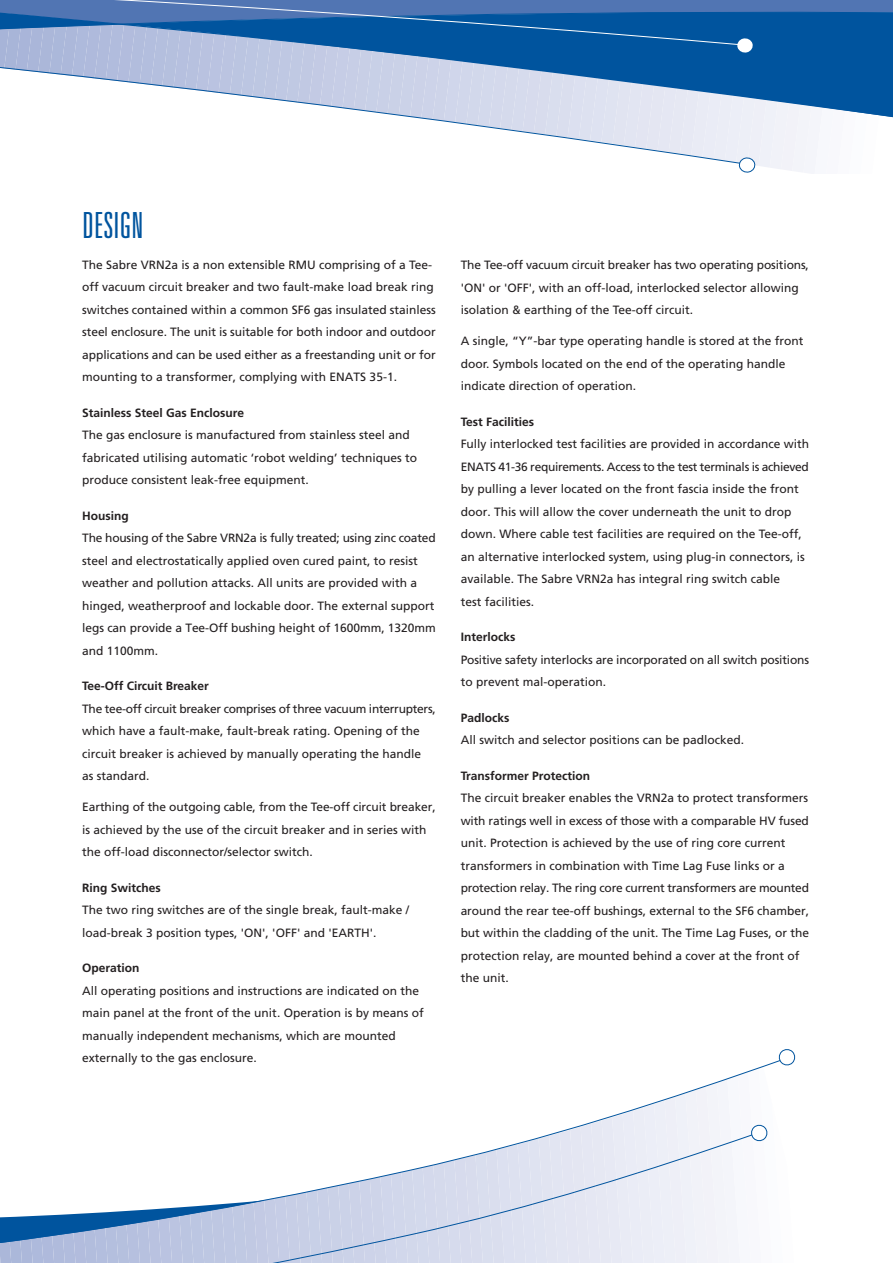
<style>
.page{position:relative;width:893px;height:1263px;background:#fff}
.page>*{position:absolute;margin:0;border:0;box-sizing:border-box;transform-origin:0 0}
.t1{font:300 ultra-condensed 36px "Univers";color:#00549e}
.t2{font:12px/22.5px "Frutiger";color:#231f20}
.t3{font:700 12px "Frutiger";color:#231f20}
</style>
<div class="page">
<svg style="left:0;top:1049px;width:796px;height:214px"></svg>
<svg style="left:0;top:0;width:893px;height:174px"></svg>
<h1 class="t1" style="left:82px;top:212px;width:63px">DESIGN</h1>
<p class="t2" style="left:82px;top:254px;width:355px">The Sabre VRN2a is a non extensible RMU comprising of a Tee&shy;off vacuum circuit breaker and two fault-make load break ring switches contained within a common SF6 gas insulated stainless steel enclosure. The unit is suitable for both indoor and outdoor applications and can be used either as a freestanding unit or for mounting to a transformer, complying with ENATS 35-1.</p>
<p class="t3" style="left:82px;top:408px;width:163px">Stainless Steel Gas Enclosure</p>
<p class="t2" style="left:82px;top:425px;width:336px">The gas enclosure is manufactured from stainless steel and fabricated utilising automatic ‘robot welding’ techniques to produce consistent leak-free equipment.</p>
<p class="t3" style="left:82px;top:511px;width:48px">Housing</p>
<p class="t2" style="left:82px;top:528px;width:355px">The housing of the Sabre VRN2a is fully treated; using zinc coated steel and electrostatically applied oven cured paint, to resist weather and pollution attacks. All units are provided with a hinged, weatherproof and lockable door. The external support legs can provide a Tee-Off bushing height of 1600mm, 1320mm and 1100mm.</p>
<p class="t3" style="left:82px;top:681px;width:128px">Tee-Off Circuit Breaker</p>
<p class="t2" style="left:82px;top:698px;width:355px">The tee-off circuit breaker comprises of three vacuum interrupters, which have a fault-make, fault-break rating. Opening of the circuit breaker is achieved by manually operating the handle<br>as standard.</p>
<p class="t2" style="left:82px;top:797px;width:355px">Earthing of the outgoing cable, from the Tee-off circuit breaker, is achieved by the use of the circuit breaker and in series with the off-load disconnector/selector switch.</p>
<p class="t3" style="left:82px;top:883px;width:80px">Ring Switches</p>
<p class="t2" style="left:82px;top:900px;width:328px">The two ring switches are of the single break, fault-make / load-break 3 position types, 'ON', 'OFF' and 'EARTH'.</p>
<p class="t3" style="left:82px;top:963px;width:59px">Operation</p>
<p class="t2" style="left:82px;top:980px;width:343px">All operating positions and instructions are indicated on the main panel at the front of the unit. Operation is by means of manually independent mechanisms, which are mounted externally to the gas enclosure.</p>
<p class="t2" style="left:461px;top:255px;width:350px">The Tee-off vacuum circuit breaker has two operating positions, 'ON' or 'OFF', with an off-load, interlocked selector allowing isolation &amp; earthing of the Tee-off circuit.</p>
<p class="t2" style="left:461px;top:331px;width:344px">A single, “Y”-bar type operating handle is stored at the front door. Symbols located on the end of the operating handle indicate direction of operation.</p>
<p class="t3" style="left:461px;top:417px;width:75px">Test Facilities</p>
<p class="t2" style="left:461px;top:434px;width:350px">Fully interlocked test facilities are provided in accordance with ENATS 41-36 requirements. Access to the test terminals is achieved by pulling a lever located on the front fascia inside the front door. This will allow the cover underneath the unit to drop down. Where cable test facilities are required on the Tee-off, an alternative interlocked system, using plug-in connectors, is available. The Sabre VRN2a has integral ring switch cable<br>test facilities.</p>
<p class="t3" style="left:461px;top:632px;width:56px">Interlocks</p>
<p class="t2" style="left:461px;top:649px;width:350px">Positive safety interlocks are incorporated on all switch positions to prevent mal-operation.</p>
<p class="t3" style="left:461px;top:713px;width:50px">Padlocks</p>
<p class="t2" style="left:461px;top:730px;width:285px">All switch and selector positions can be padlocked.</p>
<p class="t3" style="left:461px;top:771px;width:131px">Transformer Protection</p>
<p class="t2" style="left:461px;top:788px;width:350px">The circuit breaker enables the VRN2a to protect transformers with ratings well in excess of those with a comparable HV fused unit. Protection is achieved by the use of ring core current transformers in combination with Time Lag Fuse links or a protection relay. The ring core current transformers are mounted around the rear tee-off bushings, external to the SF6 chamber, but within the cladding of the unit. The Time Lag Fuses, or the protection relay, are mounted behind a cover at the front of the unit.</p>
</div>
